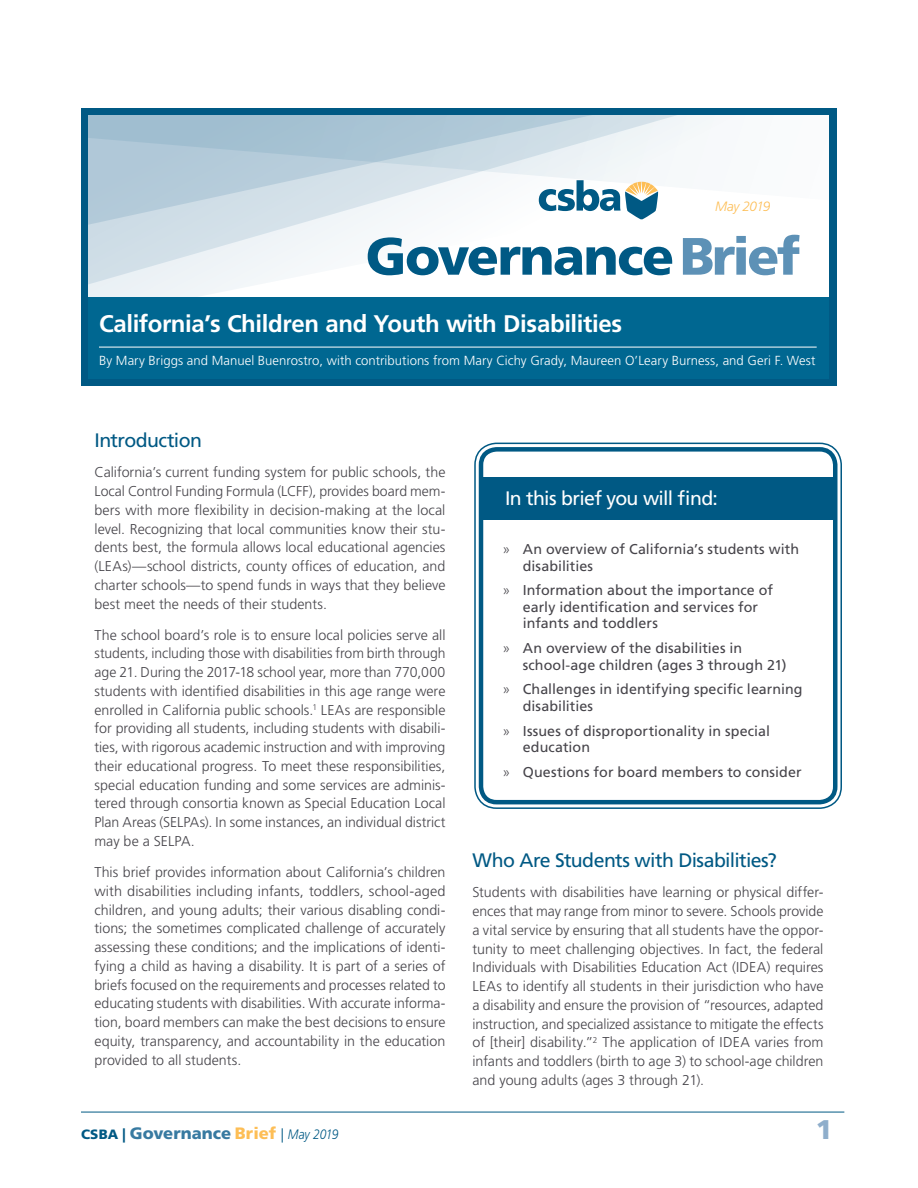
<style>
.page{position:relative;width:918px;height:1188px;background:#fff}
.page>*{position:absolute;margin:0;border:0;box-sizing:border-box;transform-origin:0 0}
.t1{font:900 52.5px "Frutiger LT Std";letter-spacing:-.03em;color:#005984}
.t2{font:900 27px "Frutiger LT Std";color:#8faecb}
.t3{font:700 24px "Frutiger LT Std";letter-spacing:-.015em;color:#fff}
.t4{font:19.5px "Frutiger LT Std";letter-spacing:-.03em;color:#005984}
.t5{font:19.5px "Frutiger LT Std";letter-spacing:-.035em;color:#fff}
.t6{font:900 16.5px "Frutiger LT Std";letter-spacing:.005em;color:#387aa1}
.t7{font:300 14.25px/18.8px "Frutiger LT Std";color:#46444a;text-align:justify}
.t8{font:14.25px/16.5px "Frutiger LT Std";letter-spacing:.005em;color:#46444a}
.t9{font:italic 300 13.5px "Frutiger LT Std";letter-spacing:-.03em;color:#fdbe56}
.t10{font:300 13.2px "Frutiger LT Std";letter-spacing:.005em;color:#fff}
.s1{color:#5d91b6}
.s2{font-weight:300}
.s3{font-size:13.5px;color:#005984}
.s4{font-size:14.25px;color:#005984}
.s5{color:#fdbe56}
.s6{font-weight:300;font-size:14.25px;color:#005984}
.s7{font-weight:300;font-style:italic;font-size:13.65px;color:#005984}
</style>
<div class="page">
<hr style="left:81px;top:1112px;width:763px;height:1px;background:#005984">
<div style="left:81px;top:108px;width:756px;height:278px;background:#005984"></div>
<svg style="left:88px;top:268px;width:741px;height:29px;background:#fafbfc"></svg>
<svg style="left:88px;top:116px;width:741px;height:152px;background:#dde7ee"></svg>
<div style="left:88px;top:297px;width:742px;height:81px;background:#006791"></div>
<hr style="left:99px;top:347px;width:718px;height:1px;background:#fff">
<svg style="left:539px;top:180px;width:119px;height:40px"></svg>
<div style="left:474px;top:443px;width:368px;height:366px;border:2px solid #005984;border-radius:22px"></div>
<div style="left:479px;top:447px;width:358px;height:357px;border:4px solid #005984;border-radius:16px"></div>
<div style="left:483px;top:478px;width:350px;height:42px;background:#005984"></div>
<p class="t9" style="left:715px;top:199px;width:57px">May 2019</p>
<h1 class="t1" style="left:366px;top:225px;width:436px">Governance <span class="s1">Brief</span></h1>
<h3 class="t3" style="left:99px;top:309px;width:525px">California’s Children and Youth with Disabilities</h3>
<p class="t10" style="left:99px;top:353px;width:718px">By Mary Briggs and Manuel Buenrostro, with contributions from Mary Cichy Grady, Maureen O’Leary Burness, and Geri F. West</p>
<h3 class="t4" style="left:94px;top:428px;width:109px">Introduction</h3>
<p class="t7" style="left:94px;top:463px;width:353px">California’s current funding system for public schools, the Local Control Funding Formula (LCFF), provides board mem&shy;bers with more flexibility in decision-making at the local level. Recognizing that local communities know their stu&shy;dents best, the formula allows local educational agencies (LEAs)—school districts, county offices of education, and charter schools—to spend funds in ways that they believe best meet the needs of their students.</p>
<p class="t7" style="left:94px;top:626px;width:353px">The school board’s role is to ensure local policies serve all students, including those with disabilities from birth through age 21. During the 2017-18 school year, more than 770,000 students with identified disabilities in this age range were enrolled in California public schools.<sup>1</sup> LEAs are responsible for providing all students, including students with disabili&shy;ties, with rigorous academic instruction and with improving their educational progress. To meet these responsibilities, special education funding and some services are adminis&shy;tered through consortia known as Special Education Local Plan Areas (SELPAs). In some instances, an individual district may be a SELPA.</p>
<p class="t7" style="left:94px;top:863px;width:353px">This brief provides information about California’s children with disabilities including infants, toddlers, school-aged children, and young adults; their various disabling condi&shy;tions; the sometimes complicated challenge of accurately assessing these conditions; and the implications of identi&shy;fying a child as having a disability. It is part of a series of briefs focused on the requirements and processes related to educating students with disabilities. With accurate informa&shy;tion, board members can make the best decisions to ensure equity, transparency, and accountability in the education provided to all students.</p>
<h3 class="t5" style="left:505px;top:487px;width:214px">In this brief you will find:</h3>
<p class="t8" style="left:523px;top:541px;width:278px;text-indent:-20px"><span class="s2">»</span> An overview of California’s students with disabilities</p>
<p class="t8" style="left:523px;top:582px;width:252px;text-indent:-20px"><span class="s2">»</span> Information about the importance of early identification and services for infants and toddlers</p>
<p class="t8" style="left:523px;top:640px;width:265px;text-indent:-20px"><span class="s2">»</span> An overview of the disabilities in school-age children (ages 3 through 21)</p>
<p class="t8" style="left:523px;top:681px;width:281px;text-indent:-20px"><span class="s2">»</span> Challenges in identifying specific learning disabilities</p>
<p class="t8" style="left:523px;top:723px;width:249px;text-indent:-20px"><span class="s2">»</span> Issues of disproportionality in special education</p>
<p class="t8" style="left:503px;top:764px;width:301px"><span class="s2">»</span> Questions for board members to consider</p>
<h3 class="t4" style="left:473px;top:849px;width:306px">Who Are Students with Disabilities?</h3>
<p class="t7" style="left:472px;top:883px;width:353px">Students with disabilities have learning or physical differ&shy;ences that may range from minor to severe. Schools provide a vital service by ensuring that all students have the oppor&shy;tunity to meet challenging objectives. In fact, the federal Individuals with Disabilities Education Act (IDEA) requires LEAs to identify all students in their jurisdiction who have a disability and ensure the provision of “resources, adapted instruction, and specialized assistance to mitigate the effects of [their] disability.”<sup>2</sup> The application of IDEA varies from infants and toddlers (birth to age 3) to school-age children and young adults (ages 3 through 21).</p>
<p class="t6" style="left:81px;top:1124px;width:259px"><span class="s3">CSBA</span> <span class="s4">|</span> Governance <span class="s5">Brief</span> <span class="s6">|</span> <span class="s7">May 2019</span></p>
<h2 class="t2" style="left:816px;top:1113px;width:18px">1</h2>
</div>
